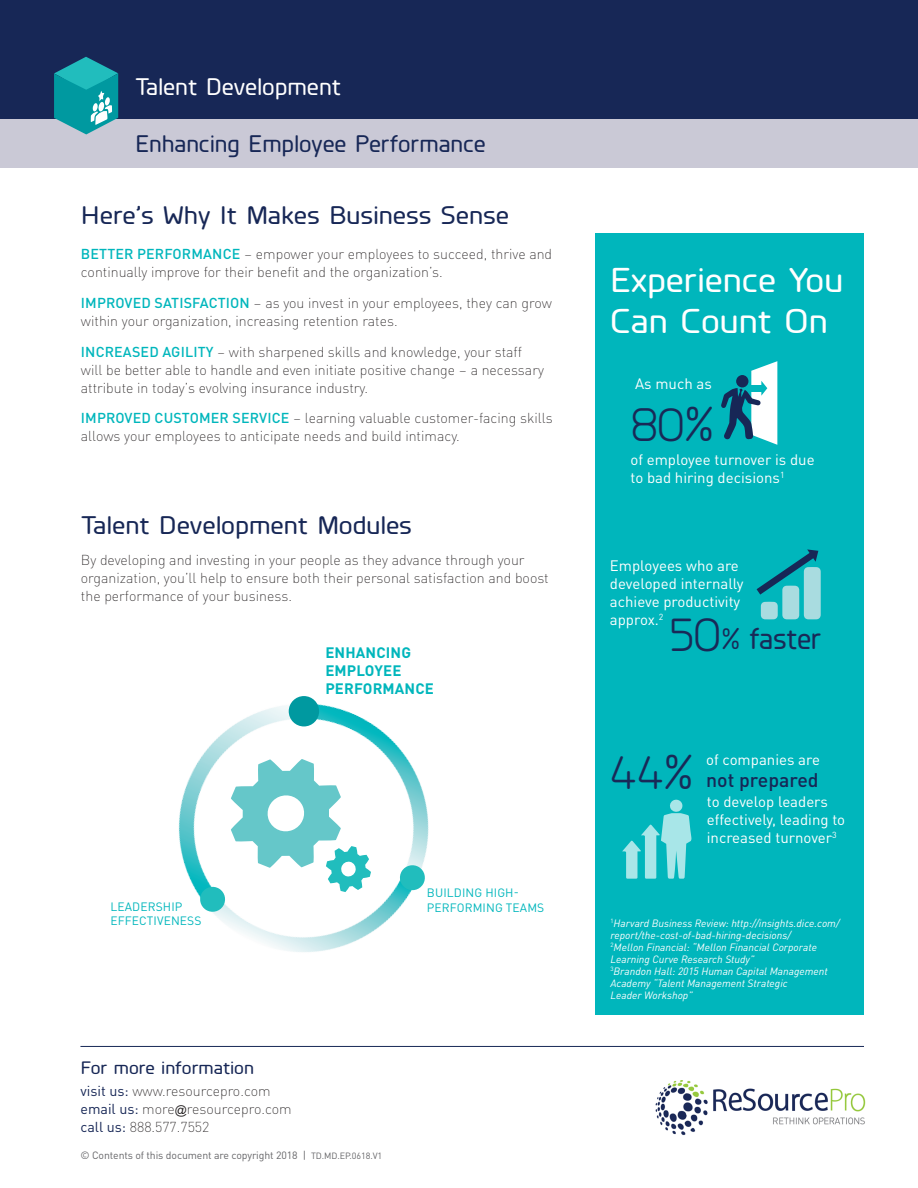
<style>
.page{position:relative;width:918px;height:1188px;background:#fff}
.page>*{position:absolute;margin:0;border:0;box-sizing:border-box;transform-origin:0 0}
.t1{font:49.5px "Planer";color:#192957}
.t2{font:500 34.5px/41.4px "Planer";color:#fff;scale:1.1 1}
.t3{font:500 30px "Planer";letter-spacing:-.01em;color:#192957}
.t4{font:500 25.5px "Planer";color:#172756;scale:1.1 1}
.t5{font:500 24px "Planer";color:#172756;scale:1.05 1}
.t6{font:500 24px "Planer";color:#fff;scale:1.06 1}
.t7{font:500 19.5px "DINOT";color:#172756}
.t8{font:500 18px "Planer";color:#172756;scale:1.1 1}
.t9{font:15px/18px "DINOT";color:#fff}
.t10{font:700 15px/18px "DINOT";letter-spacing:.01em;color:#00b6bc}
.Body{font:300 expanded 14.25px/18px "DINOT";color:#231f20}
.t11{font:12px "DINOT";letter-spacing:.01em;color:#00b6bc}
.Body-2{font:12px "Arial";color:#231f20}
.Body-3{font:italic 10.5px/12px "DINOT";color:#fff}
.Body-4{font:10.5px "DINOT";letter-spacing:-.01em;color:#656568}
.Body-5{font:9px "DINOT";letter-spacing:-.01em;color:#656568}
.t12{font:8.7px "DINOT";color:#fff}
.Body-6{font:6.15px "DINOT";color:#fff}
.s1{font-weight:500;font-stretch:normal;color:#00b6bc}
.s2{font-weight:400;font-stretch:normal;color:#172756}
</style>
<div class="page">
<div style="left:0;top:101px;width:918px;height:67px;background:#cac9d6"></div>
<div style="left:0;top:0;width:918px;height:119px;background:#172756"></div>
<svg style="left:54px;top:57px;width:64px;height:77px"></svg>
<div style="left:595px;top:234px;width:269px;height:781px;background:#00b6bc"></div>
<hr style="left:80px;top:1046px;width:784px;height:1px;background:#172756">
<svg style="left:721px;top:361px;width:56px;height:84px"></svg>
<img style="left:655px;top:1080px;width:211px;height:56px">
<img style="left:178px;top:696px;width:251px;height:256px">
<svg style="left:398px;top:863px;width:29px;height:29px"></svg>
<svg style="left:198px;top:759px;width:173px;height:155px"></svg>
<svg style="left:289px;top:697px;width:29px;height:29px"></svg>
<div style="left:289px;top:696px;width:30px;height:30px;background:#0099a0;border-radius:50%"></div>
<svg style="left:757px;top:549px;width:64px;height:70px"></svg>
<svg style="left:622px;top:800px;width:70px;height:79px"></svg>
<p class="t6" style="left:135px;top:70px;width:196px">Talent Development</p>
<p class="t5" style="left:135px;top:128px;width:336px">Enhancing Employee Performance</p>
<p class="t4" style="left:81px;top:198px;width:391px">Here s’ Why It Makes Business Sense</p>
<p class="Body" style="left:81px;top:244px;width:473px"><span class="s1">BETTER PERFORMANCE</span> – empower your employees to succeed, thrive and continually improve for their benefit and the organization .s’</p>
<p class="Body" style="left:81px;top:293px;width:472px"><span class="s1">IMPROVED SATISFACTION</span> – as you invest in your employees, they can grow within your organization, increasing retention rates.</p>
<p class="Body" style="left:81px;top:342px;width:465px"><span class="s1">INCREASED AGILITY</span> – with sharpened skills and knowledge, your staff will be better able to handle and even initiate positive change – a necessary attribute in today s’ evolving insurance industry.</p>
<p class="Body" style="left:81px;top:408px;width:473px"><span class="s1">IMPROVED CUSTOMER SERVICE</span> – learning valuable customer-facing skills allows your employees to anticipate needs and build intimacy.</p>
<p class="t4" style="left:81px;top:508px;width:303px">Talent Development Modules</p>
<p class="Body" style="left:81px;top:550px;width:469px">By developing and investing in your people as they advance through your organization, you l l’ help to ensure both their personal satisfaction and boost the performance of your business.</p>
<p class="t10" style="left:325px;top:642px;width:110px">ENHANCING<br>EMPLOYEE<br>PERFORMANCE</p>
<p class="t11" style="left:111px;top:897px;width:73px">LEADERSHIP</p>
<p class="t11" style="left:111px;top:912px;width:92px">EFFECTIVENESS</p>
<p class="t11" style="left:427px;top:884px;width:93px">BUILDING HIGH-</p>
<p class="t11" style="left:427px;top:898px;width:119px">PERFORMING TEAMS</p>
<p class="t8" style="left:80px;top:1055px;width:159px">For more information</p>
<p class="Body" style="left:187px;top:1081px;width:106px;text-indent:-106px"><span class="s2">visit us:</span> www.resourcepro.com resourcepro.com</p>
<p class="Body" style="left:80px;top:1099px;width:130px"><span class="s2">email us:</span> more<br><span class="s2">call us:</span> 888.577.7552</p>
<p class="Body-2" style="left:175px;top:1101px;width:14px">@</p>
<p class="Body-4" style="left:303px;top:1147px;width:5px">|</p>
<p class="Body-4" style="left:80px;top:1147px;width:219px">© Contents of this document are copyright 2018</p>
<p class="Body-5" style="left:311px;top:1149px;width:73px">TD.MD.EP.0618. 1V</p>
<p class="t2" style="left:610px;top:257px;width:213px">Experience You<br>Can Count On</p>
<p class="t9" style="left:635px;top:374px;width:78px">As much as</p>
<p class="t1" style="left:630px;top:395px;width:85px">80%</p>
<p class="t9" style="left:630px;top:449px;width:186px">of employee turnover is due</p>
<p class="t12" style="left:780px;top:468px;width:6px">1</p>
<p class="t9" style="left:630px;top:467px;width:151px">to bad hiring decisions</p>
<p class="t9" style="left:610px;top:556px;width:135px">Employees who are developed internally achieve productivity approx.<sup>2</sup></p>
<p class="t1" style="left:669px;top:605px;width:53px">50</p>
<p class="t3" style="left:721px;top:619px;width:102px">% faster</p>
<p class="t1" style="left:610px;top:743px;width:86px">44%</p>
<p class="t9" style="left:706px;top:750px;width:115px">of companies are</p>
<p class="t7" style="left:706px;top:765px;width:114px">not prepared</p>
<p class="t9" style="left:707px;top:792px;width:140px">to develop leaders effectively, leading to</p>
<p class="t12" style="left:832px;top:828px;width:6px">3</p>
<p class="t9" style="left:707px;top:828px;width:127px">increased turnover</p>
<p class="Body-6" style="left:610px;top:916px;width:5px">1</p>
<p class="Body-3" style="left:610px;top:916px;width:231px;text-indent:3px">Harvard Business Review: http://insights.dice.com/ report/the-cost-of-bad-hiring-decisions/</p>
<p class="Body-6" style="left:610px;top:940px;width:5px">2</p>
<p class="Body-3" style="left:610px;top:940px;width:208px;text-indent:3px">Mellon Financial “: Mellon Financial Corporate<br>Learning Curve Research Study“</p>
<p class="Body-6" style="left:610px;top:964px;width:5px">3</p>
<p class="Body-3" style="left:610px;top:964px;width:219px;text-indent:3px">Brandon Hall: 2015 Human Capital Management<br>Academy “Talent Management Strategic<br>Leader Workshop“</p>
</div>
